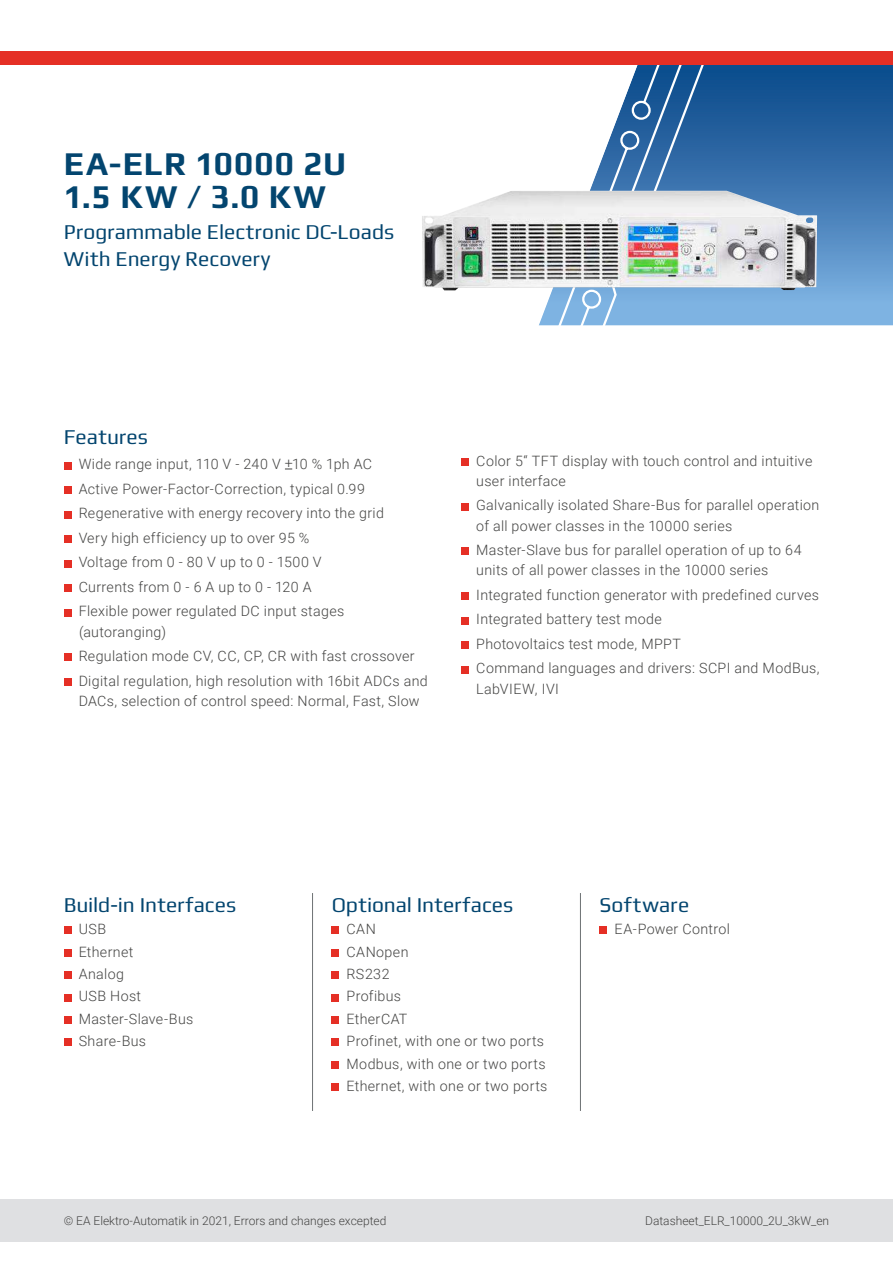
<style>
.page{position:relative;width:893px;height:1263px;background:#fff}
.page>*{position:absolute;margin:0;border:0;box-sizing:border-box;transform-origin:0 0}
.t1{font:700 33px/33px "Play";letter-spacing:.035em;color:#03456f}
.t2{font:21px/27px "Play";color:#03456f}
.t3{font:300 14.25px/22.4px "Roboto";letter-spacing:.025em;color:#444443}
.t4{font:300 12px "Roboto";color:#444443}
</style>
<div class="page">
<div style="left:0;top:1199px;width:893px;height:43px;background:#dfe0e2"></div>
<svg style="left:725px;top:65px;width:168px;height:260px;background:#3d77b1"></svg>
<svg style="left:539px;top:65px;width:186px;height:260px"></svg>
<div style="left:0;top:52px;width:893px;height:13px;background:#e52f25"></div>
<img style="left:422px;top:191px;width:395px;height:99px">
<div style="left:64px;top:927px;width:7px;height:7px;background:#e52f25"></div>
<div style="left:64px;top:949px;width:7px;height:7px;background:#e52f25"></div>
<div style="left:64px;top:971px;width:7px;height:8px;background:#e52f25"></div>
<div style="left:64px;top:994px;width:7px;height:7px;background:#e52f25"></div>
<div style="left:64px;top:1016px;width:7px;height:8px;background:#e52f25"></div>
<div style="left:64px;top:1038px;width:7px;height:8px;background:#e52f25"></div>
<div style="left:600px;top:927px;width:7px;height:7px;background:#e52f25"></div>
<hr style="left:312px;top:893px;width:1px;height:218px;background:#6d7173">
<hr style="left:580px;top:893px;width:1px;height:218px;background:#6d7173">
<div style="left:332px;top:927px;width:7px;height:7px;background:#e52f25"></div>
<div style="left:332px;top:949px;width:7px;height:7px;background:#e52f25"></div>
<div style="left:332px;top:971px;width:7px;height:8px;background:#e52f25"></div>
<div style="left:332px;top:994px;width:7px;height:7px;background:#e52f25"></div>
<div style="left:332px;top:1016px;width:7px;height:8px;background:#e52f25"></div>
<div style="left:332px;top:1038px;width:7px;height:8px;background:#e52f25"></div>
<div style="left:332px;top:1061px;width:7px;height:7px;background:#e52f25"></div>
<div style="left:332px;top:1083px;width:7px;height:8px;background:#e52f25"></div>
<div style="left:64px;top:462px;width:7px;height:7px;background:#e52f25"></div>
<div style="left:64px;top:486px;width:7px;height:8px;background:#e52f25"></div>
<div style="left:64px;top:511px;width:7px;height:7px;background:#e52f25"></div>
<div style="left:64px;top:535px;width:7px;height:8px;background:#e52f25"></div>
<div style="left:64px;top:560px;width:7px;height:7px;background:#e52f25"></div>
<div style="left:64px;top:584px;width:7px;height:8px;background:#e52f25"></div>
<div style="left:64px;top:609px;width:7px;height:7px;background:#e52f25"></div>
<div style="left:64px;top:654px;width:7px;height:7px;background:#e52f25"></div>
<div style="left:64px;top:678px;width:7px;height:8px;background:#e52f25"></div>
<div style="left:461px;top:458px;width:8px;height:8px;background:#e52f25"></div>
<div style="left:461px;top:503px;width:8px;height:7px;background:#e52f25"></div>
<div style="left:461px;top:548px;width:8px;height:7px;background:#e52f25"></div>
<div style="left:461px;top:592px;width:8px;height:8px;background:#e52f25"></div>
<div style="left:461px;top:617px;width:8px;height:7px;background:#e52f25"></div>
<div style="left:461px;top:641px;width:8px;height:8px;background:#e52f25"></div>
<div style="left:461px;top:666px;width:8px;height:7px;background:#e52f25"></div>
<h1 class="t1" style="left:64px;top:144px;width:284px">EA-ELR 10000 2U<br>1.5 KW / 3.0 KW</h1>
<h2 class="t2" style="left:64px;top:217px;width:332px">Programmable Electronic DC-Loads<br>With Energy Recovery</h2>
<h2 class="t2" style="left:64px;top:422px;width:86px">Features</h2>
<p class="t3" style="left:79px;top:452px;width:307px;line-height:24.5px">Wide range input, 110 V - 240 V +10 % 1ph AC Active Power-Factor-Correction, typical 0.99<br>Regenerative with energy recovery into the grid Very high efficiency up to over 95 %<br>Voltage from 0 - 80 V up to 0 - 1500 V<br>Currents from 0 - 6 A up to 0 - 120 A<br>Flexible power regulated DC input stages</p>
<p class="t3" style="left:79px;top:619px;width:351px;line-height:24.5px">(autoranging)<br>Regulation mode CV, CC, CP, CR with fast crossover<br>Digital regulation, high resolution with 16bit ADCs and</p>
<p class="t3" style="left:79px;top:689px;width:342px">DACs, selection of control speed: Normal, Fast, Slow</p>
<p class="t3" style="left:476px;top:450px;width:338px;line-height:20.2px">Color 5“ TFT display with touch control and intuitive user interface</p>
<p class="t3" style="left:476px;top:495px;width:345px;line-height:20.2px">Galvanically isolated Share-Bus for parallel operation of all power classes in the 10000 series</p>
<p class="t3" style="left:476px;top:539px;width:327px;line-height:20.2px">Master-Slave bus for parallel operation of up to 64 units of all power classes in the 10000 series</p>
<p class="t3" style="left:476px;top:582px;width:345px;line-height:24.5px">Integrated function generator with predefined curves Integrated battery test mode<br>Photovoltaics test mode, MPPT<br>Command languages and drivers: SCPI and ModBus,</p>
<p class="t3" style="left:476px;top:677px;width:84px">LabVIEW, IVI</p>
<h2 class="t2" style="left:64px;top:890px;width:174px">Build-in Interfaces</h2>
<p class="t3" style="left:79px;top:917px;width:116px">USB<br>Ethernet<br>Analog<br>USB Host<br>Master-Slave-Bus<br>Share-Bus</p>
<h2 class="t2" style="left:332px;top:890px;width:183px">Optional Interfaces</h2>
<p class="t3" style="left:347px;top:917px;width:202px">CAN<br>CANopen<br>RS232<br>Profibus<br>EtherCAT<br>Profinet, with one or two ports<br>Modbus, with one or two ports<br>Ethernet, with one or two ports</p>
<h2 class="t2" style="left:600px;top:890px;width:91px">Software</h2>
<p class="t3" style="left:614px;top:917px;width:117px">EA-Power Control</p>
<p class="t4" style="left:64px;top:1212px;width:324px">© EA Elektro-Automatik in 2021, Errors and changes excepted</p>
<p class="t4" style="left:645px;top:1212px;width:186px">Datasheet_ELR_10000_2U_3kW_en</p>
</div>
